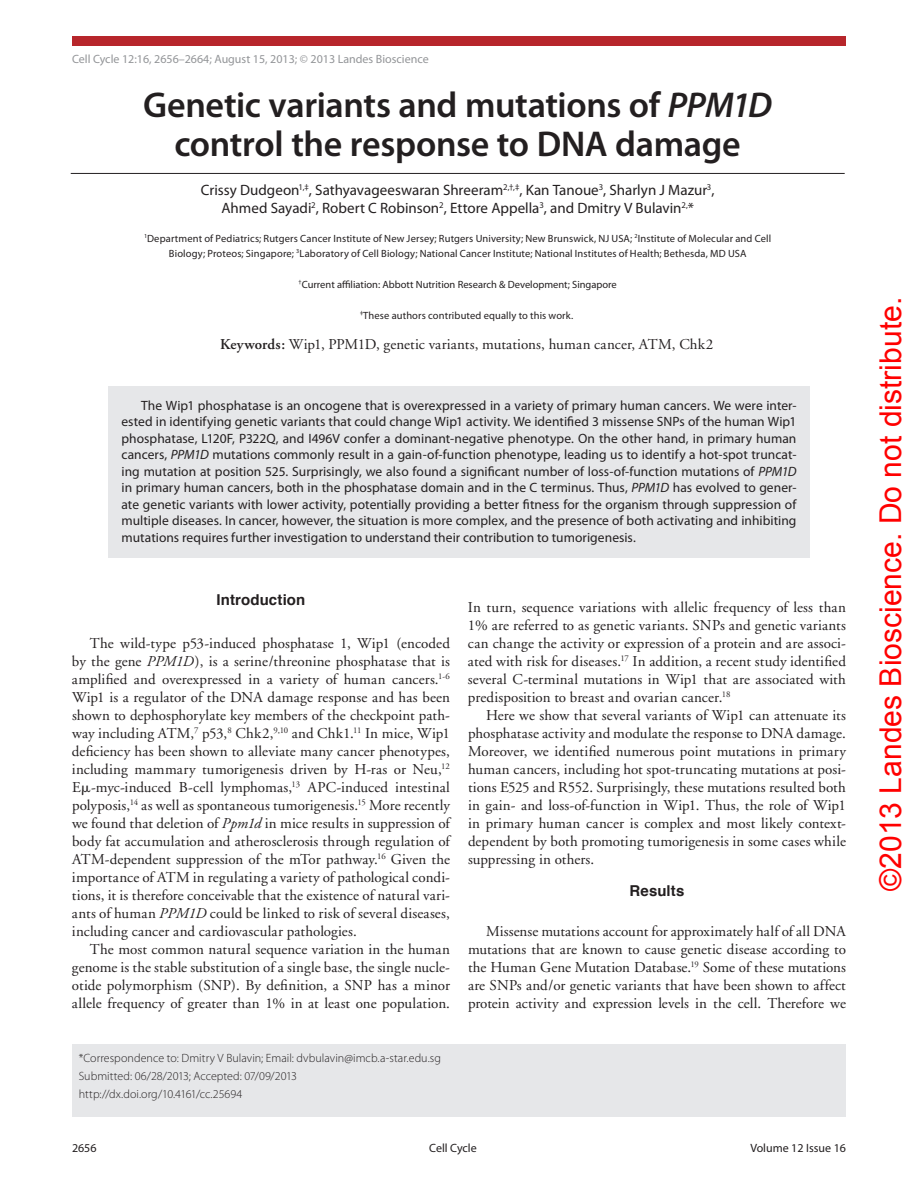
<style>
.page{position:relative;width:918px;height:1188px;background:#fff}
.page>*{position:absolute;margin:0;border:0;box-sizing:border-box;transform-origin:0 0}
.t1{font:600 36px/39px "Myriad Pro";letter-spacing:-.01em;color:#231f20;text-align:center}
.t2{font:30.15px "Arial";color:#f00}
.t3{font:15px/18px "Adobe Garamond";letter-spacing:.005em;color:#231f20;text-align:justify}
.t4{font:15px/18px "Myriad Pro";color:#231f20;text-align:center}
.t5{font:700 15px "Helvetica";letter-spacing:.005em;color:#231f20}
.t6{font:13.5px/16.5px "Myriad Pro";letter-spacing:.005em;color:#231f20;text-align:justify}
.t7{font:300 12px/18px "Myriad Pro";color:#231f20}
.t8{font:12px "Myriad Pro";color:#939598}
.t9{font:12px "Myriad Pro";color:#231f20}
.t10{font:10.5px/15px "Myriad Pro";letter-spacing:.01em;color:#231f20;text-align:center}
.s1{font-style:italic}
.s2{font-weight:600}
.s3{font-family:"Universal Std Greekw Math Pi"}
</style>
<div class="page">
<div style="left:72px;top:36px;width:774px;height:10px;background:#b7262b"></div>
<div style="left:72px;top:1044px;width:774px;height:73px;background:#e6e7e9"></div>
<div style="left:108px;top:386px;width:702px;height:172px;background:#e6e7e9"></div>
<hr style="left:71px;top:173px;width:774px;height:1px;background:#231f20">
<p class="t8" style="left:72px;top:52px;width:358px">Cell Cycle 12:16, 2656–2664; August 15, 2013; © 2013 Landes Bioscience</p>
<h1 class="t1" style="left:143px;top:85px;width:631px">Genetic variants and mutations of <span class="s1">PPM1D </span>control the response to DNA damage</h1>
<p class="t4" style="left:201px;top:181px;width:515px">Crissy Dudgeon<sup>1,‡</sup>, Sathyavageeswaran Shreeram<sup>2,†,‡</sup>, Kan Tanoue<sup>3</sup>, Sharlyn J Mazur<sup>3</sup>,<br>Ahmed Sayadi<sup>2</sup>, Robert C Robinson<sup>2</sup>, Ettore Appella<sup>3</sup>, and Dmitry V Bulavin<sup>2,</sup>*</p>
<p class="t10" style="left:144px;top:230px;width:629px"><sup>1</sup>Department of Pediatrics; Rutgers Cancer Institute of New Jersey; Rutgers University; New Brunswick, NJ USA; <sup>2</sup>Institute of Molecular and Cell<br>Biology; Proteos; Singapore; <sup>3</sup>Laboratory of Cell Biology; National Cancer Institute; National Institutes of Health; Bethesda, MD USA</p>
<p class="t10" style="left:299px;top:277px;width:320px"><sup>†</sup>Current affiliation: Abbott Nutrition Research &amp; Development; Singapore</p>
<p class="t10" style="left:360px;top:308px;width:215px"><sup>‡</sup>These authors contributed equally to this work.</p>
<p class="t3" style="left:220px;top:336px;width:495px"><span class="s2">Keywords:</span> Wip1, PPM1D, genetic variants, mutations, human cancer, ATM, Chk2</p>
<p class="t6" style="left:122px;top:397px;width:676px;text-indent:19px">The Wip1 phosphatase is an oncogene that is overexpressed in a variety of primary human cancers. We were inter&shy;ested in identifying genetic variants that could change Wip1 activity. We identified 3 missense SNPs of the human Wip1 phosphatase, L120F, P322Q, and I496V confer a dominant-negative phenotype. On the other hand, in primary human cancers, <span class="s1">PPM1D</span> mutations commonly result in a gain-of-function phenotype, leading us to identify a hot-spot truncat&shy;ing mutation at position 525. Surprisingly, we also found a significant number of loss-of-function mutations of <span class="s1">PPM1D </span>in primary human cancers, both in the phosphatase domain and in the C terminus. Thus, <span class="s1">PPM1D</span> has evolved to gener&shy;ate genetic variants with lower activity, potentially providing a better fitness for the organism through suppression of multiple diseases. In cancer, however, the situation is more complex, and the presence of both activating and inhibiting mutations requires further investigation to understand their contribution to tumorigenesis.</p>
<p class="t5" style="left:217px;top:588px;width:90px">Introduction</p>
<p class="t3" style="left:72px;top:635px;width:380px;text-indent:18px">The wild-type p53-induced phosphatase 1, Wip1 (encoded by the gene <span class="s1">PPM1D</span>), is a serine/threonine phosphatase that is amplified and overexpressed in a variety of human cancers.<sup>1-6<br></sup>Wip1 is a regulator of the DNA damage response and has been shown to dephosphorylate key members of the checkpoint path&shy;way including ATM,<sup>7</sup> p53,<sup>8</sup> Chk2,<sup>9,10</sup> and Chk1.<sup>11</sup> In mice, Wip1 deficiency has been shown to alleviate many cancer phenotypes, including mammary tumorigenesis driven by H-ras or Neu,<sup>12<br></sup>E<span class="s3">μ</span>-myc-induced B-cell lymphomas,<sup>13</sup> APC-induced intestinal polyposis,<sup>14</sup> as well as spontaneous tumorigenesis.<sup>15</sup> More recently we found that deletion of <span class="s1">Ppm1d</span> in mice results in suppression of body fat accumulation and atherosclerosis through regulation of ATM-dependent suppression of the mTor pathway.<sup>16</sup> Given the importance of ATM in regulating a variety of pathological condi&shy;tions, it is therefore conceivable that the existence of natural vari&shy;ants of human <span class="s1">PPM1D</span> could be linked to risk of several diseases, including cancer and cardiovascular pathologies.</p>
<p class="t3" style="left:72px;top:941px;width:380px;text-indent:18px">The most common natural sequence variation in the human genome is the stable substitution of a single base, the single nucle&shy;otide polymorphism (SNP). By definition, a SNP has a minor allele frequency of greater than 1% in at least one population.</p>
<p class="t7" style="left:79px;top:1049px;width:364px">*Correspondence to: Dmitry V Bulavin; Email: dvbulavin@imcb.a-star.edu.sg<br>Submitted: 06/28/2013; Accepted: 07/09/2013 http://dx.doi.org/10.4161/cc.25694</p>
<p class="t3" style="left:468px;top:599px;width:380px">In turn, sequence variations with allelic frequency of less than 1% are referred to as genetic variants. SNPs and genetic variants can change the activity or expression of a protein and are associ&shy;ated with risk for diseases.<sup>17</sup> In addition, a recent study identified several C-terminal mutations in Wip1 that are associated with predisposition to breast and ovarian cancer.<sup>18</sup></p>
<p class="t3" style="left:468px;top:707px;width:379px;text-indent:18px">Here we show that several variants of Wip1 can attenuate its phosphatase activity and modulate the response to DNA damage.<br>Moreover, we identified numerous point mutations in primary human cancers, including hot spot-truncating mutations at posi&shy;tions E525 and R552. Surprisingly, these mutations resulted both in gain- and loss-of-function in Wip1. Thus, the role of Wip1 in primary human cancer is complex and most likely context&shy;dependent by both promoting tumorigenesis in some cases while suppressing in others.</p>
<p class="t5" style="left:630px;top:879px;width:56px">Results</p>
<p class="t3" style="left:468px;top:923px;width:380px;text-indent:18px">Missense mutations account for approximately half of all DNA mutations that are known to cause genetic disease according to the Human Gene Mutation Database.<sup>19</sup> Some of these mutations are SNPs and/or genetic variants that have been shown to affect protein activity and expression levels in the cell. Therefore we</p>
<p class="t9" style="left:72px;top:1141px;width:26px">2656</p>
<p class="t9" style="left:429px;top:1141px;width:49px">Cell Cycle</p>
<p class="t9" style="left:750px;top:1141px;width:97px">Volume 12 Issue 16</p>
<h2 class="t2" style="left:871px;top:891px;width:595px;rotate:-90deg">©2013 Landes Bioscience. Do not distribute.</h2>
</div>
